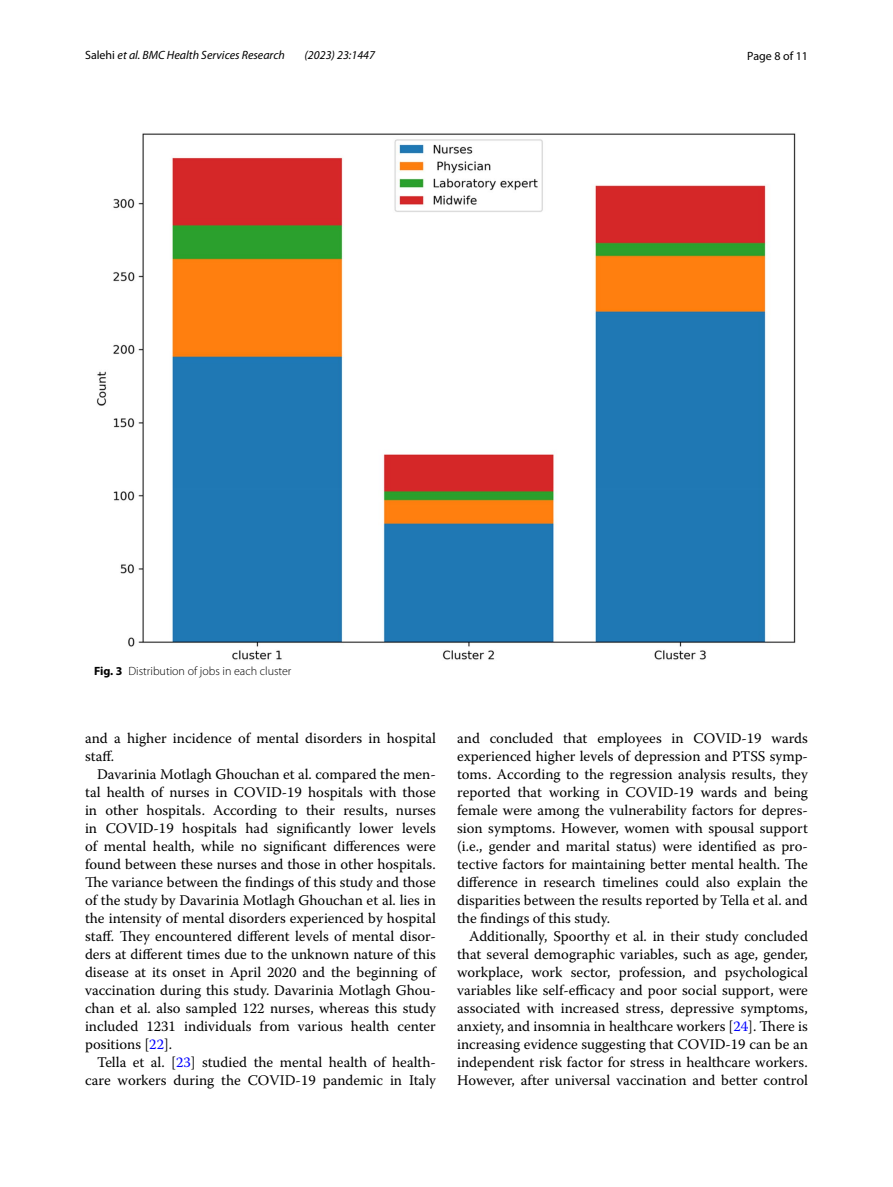
<style>
.page{position:relative;width:893px;height:1187px;background:#fff}
.page>*{position:absolute;margin:0;border:0;box-sizing:border-box;transform-origin:0 0}
.t1{font:14.7px/18px "Warnock Pro";color:#000;text-align:justify}
.t2{font:italic 12px "Myriad Pro";color:#000}
.t3{font:300 12px "Myriad Pro";color:#000}
.t4{font:12px "Myriad Pro";color:#000}
.s1{font-style:normal}
.s2{font-weight:700}
.s3{color:#00f}
</style>
<div class="page">
<img style="left:96px;top:133px;width:700px;height:527px">
<p class="t2" style="left:85px;top:48px;width:201px"><span class="s1">Salehi</span> et al. BMC Health Services Research</p>
<p class="t2" style="left:305px;top:48px;width:72px">(2023) 23:1447</p>
<p class="t4" style="left:747px;top:48px;width:62px">Page 8 of 11</p>
<p class="t3" style="left:94px;top:664px;width:199px"><span class="s2">Fig. 3</span> Distribution of jobs in each cluster</p>
<p class="t1" style="left:85px;top:728px;width:352px">and a higher incidence of mental disorders in hospital staff.</p>
<p class="t1" style="left:85px;top:764px;width:352px;text-indent:12px">Davarinia Motlagh Ghouchan et al. compared the men&shy;tal health of nurses in COVID-19 hospitals with those in other hospitals. According to their results, nurses in COVID-19 hospitals had significantly lower levels of mental health, while no significant differences were found between these nurses and those in other hospitals.<br>The variance between the findings of this study and those of the study by Davarinia Motlagh Ghouchan et al. lies in the intensity of mental disorders experienced by hospital staff. They encountered different levels of mental disor&shy;ders at different times due to the unknown nature of this disease at its onset in April 2020 and the beginning of vaccination during this study. Davarinia Motlagh Ghou&shy;chan et al. also sampled 122 nurses, whereas this study included 1231 individuals from various health center positions [<span class="s3">22</span>].</p>
<p class="t1" style="left:85px;top:1052px;width:352px;text-align:right">Tella et al. [<span class="s3">23</span>] studied the mental health of health&shy;care workers during the COVID-19 pandemic in Italy</p>
<p class="t1" style="left:457px;top:728px;width:352px">and concluded that employees in COVID-19 wards experienced higher levels of depression and PTSS symp&shy;toms. According to the regression analysis results, they reported that working in COVID-19 wards and being female were among the vulnerability factors for depres&shy;sion symptoms. However, women with spousal support (i.e., gender and marital status) were identified as pro&shy;tective factors for maintaining better mental health. The difference in research timelines could also explain the disparities between the results reported by Tella et al. and the findings of this study.</p>
<p class="t1" style="left:457px;top:926px;width:352px;text-indent:12px">Additionally, Spoorthy et al. in their study concluded that several demographic variables, such as age, gender, workplace, work sector, profession, and psychological variables like self-efficacy and poor social support, were associated with increased stress, depressive symptoms, anxiety, and insomnia in healthcare workers [<span class="s3">24</span>]. There is increasing evidence suggesting that COVID-19 can be an independent risk factor for stress in healthcare workers.<br>However, after universal vaccination and better control</p>
</div>
